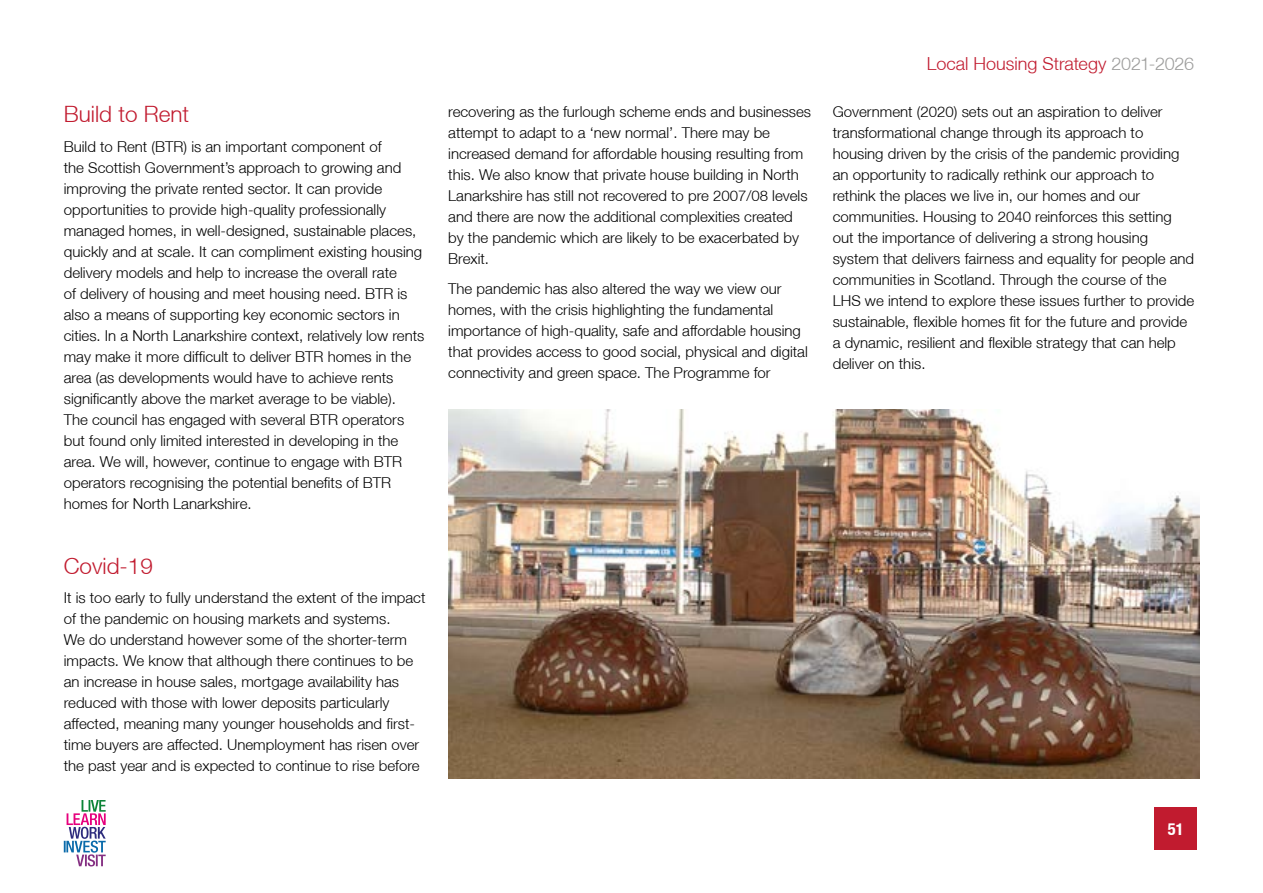
<style>
.page{position:relative;width:1263px;height:893px;background:#fff}
.page>*{position:absolute;margin:0;border:0;box-sizing:border-box;transform-origin:0 0}
.t1{font:300 22.5px "Helvetica Neue LT";color:#c11b2f}
.t2{font:300 18px "Helvetica Neue LT";color:#c11b2f}
.t3{font:700 condensed 16.5px "Helvetica Neue LT";color:#fff}
.t4{font:300 15px/21px "Helvetica Neue LT";color:#000}
.s1{color:#9d9d9c}
</style>
<div class="page">
<img style="left:448px;top:409px;width:751px;height:369px">
<div style="left:1154px;top:807px;width:43px;height:42px;background:#c11b2f"></div>
<svg style="left:64px;top:800px;width:42px;height:66px"></svg>
<h1 class="t1" style="left:64px;top:101px;width:127px">Build to Rent</h1>
<p class="t4" style="left:64px;top:136px;width:362px">Build to Rent (BTR) is an important component of<br>the Scottish Government’s approach to growing and improving the private rented sector. It can provide opportunities to provide high-quality professionally managed homes, in well-designed, sustainable places, quickly and at scale. It can compliment existing housing delivery models and help to increase the overall rate<br>of delivery of housing and meet housing need. BTR is also a means of supporting key economic sectors in cities. In a North Lanarkshire context, relatively low rents may make it more difficult to deliver BTR homes in the area (as developments would have to achieve rents significantly above the market average to be viable).<br>The council has engaged with several BTR operators but found only limited interested in developing in the area. We will, however, continue to engage with BTR operators recognising the potential benefits of BTR homes for North Lanarkshire.</p>
<h1 class="t1" style="left:64px;top:552px;width:91px">Covid-19</h1>
<p class="t4" style="left:64px;top:587px;width:363px">It is too early to fully understand the extent of the impact of the pandemic on housing markets and systems.<br>We do understand however some of the shorter-term impacts. We know that although there continues to be an increase in house sales, mortgage availability has reduced with those with lower deposits particularly affected, meaning many younger households and first&shy;time buyers are affected. Unemployment has risen over the past year and is expected to continue to rise before</p>
<p class="t4" style="left:448px;top:101px;width:364px">recovering as the furlough scheme ends and businesses attempt to adapt to a ‘new normal’. There may be increased demand for affordable housing resulting from this. We also know that private house building in North Lanarkshire has still not recovered to pre 2007/08 levels and there are now the additional complexities created by the pandemic which are likely to be exacerbated by Brexit.</p>
<p class="t4" style="left:448px;top:277px;width:361px">The pandemic has also altered the way we view our homes, with the crisis highlighting the fundamental importance of high-quality, safe and affordable housing that provides access to good social, physical and digital connectivity and green space. The Programme for</p>
<p class="t2" style="left:927px;top:52px;width:269px">Local Housing Strategy <span class="s1">2021-2026</span></p>
<p class="t4" style="left:833px;top:101px;width:363px">Government (2020) sets out an aspiration to deliver transformational change through its approach to housing driven by the crisis of the pandemic providing an opportunity to radically rethink our approach to rethink the places we live in, our homes and our communities. Housing to 2040 reinforces this setting out the importance of delivering a strong housing system that delivers fairness and equality for people and communities in Scotland. Through the course of the LHS we intend to explore these issues further to provide sustainable, flexible homes fit for the future and provide a dynamic, resilient and flexible strategy that can help deliver on this.</p>
<p class="t3" style="left:1168px;top:819px;width:17px">51</p>
</div>
